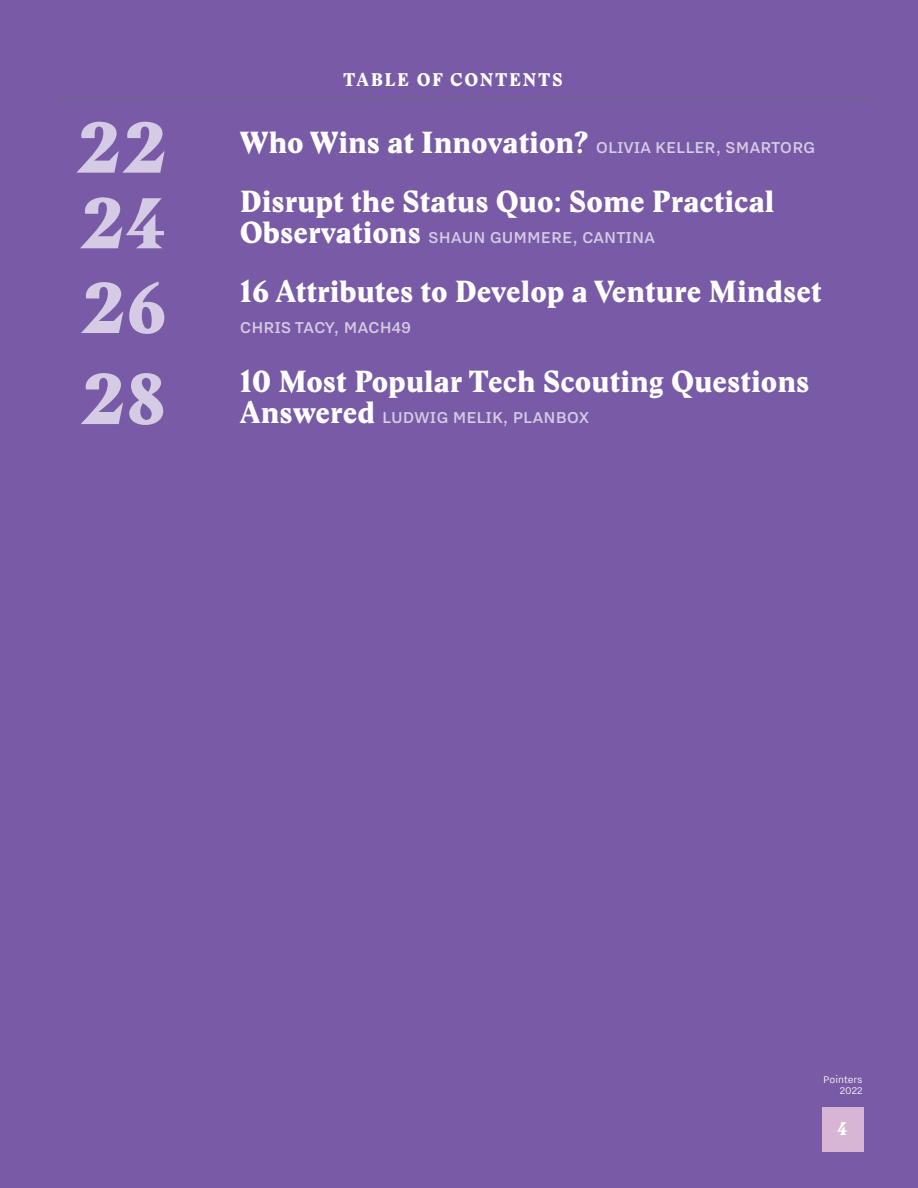
<style>
.page{position:relative;width:918px;height:1188px;background:#785aa6}
.page>*{position:absolute;margin:0;border:0;box-sizing:border-box;transform-origin:0 0}
.TOC_Numbers_FIN{font:70.5px "Stanley Poster";color:#d5cbe4}
.TOC_Header{font:30px "Stanley Poster";color:#fff}
.TOC_Header-2{font:500 19.5px "Nitti Grotesk";color:#d5cbe4}
.INNO-Text{font:18px "Stanley Poster";letter-spacing:.095em;color:#fff}
.t1{font:300 12px "Nitti Grotesk";color:#fff}
.s1{font-family:"Stanley Poster";font-weight:400;font-size:30px;color:#fff}
</style>
<div class="page">
<div style="left:822px;top:1108px;width:42px;height:44px;background:#d7b6d5"></div>
<hr style="left:58px;top:99px;width:810px;height:1px;background:#6c6d70">
<p class="TOC_Numbers_FIN" style="left:76px;top:100px;width:93px">22</p>
<p class="TOC_Numbers_FIN" style="left:79px;top:175px;width:88px">24</p>
<p class="TOC_Numbers_FIN" style="left:80px;top:260px;width:87px">26</p>
<p class="TOC_Numbers_FIN" style="left:80px;top:351px;width:88px">28</p>
<p class="INNO-Text" style="left:343px;top:68px;width:221px">TABLE OF CONTENTS</p>
<p class="TOC_Header-2" style="left:240px;top:137px;width:577px"><span class="s1">Who Wins at Innovation?</span> OLIVIA KELLER, SMARTORG</p>
<p class="TOC_Header" style="left:240px;top:181px;width:536px">Disrupt the Status Quo: Some Practical</p>
<p class="TOC_Header-2" style="left:240px;top:227px;width:417px"><span class="s1">Observations</span> SHAUN GUMMERE, CANTINA</p>
<p class="TOC_Header" style="left:240px;top:271px;width:583px">16 Attributes to Develop a Venture Mindset</p>
<p class="TOC_Header-2" style="left:240px;top:317px;width:173px">CHRIS TACY, MACH49</p>
<p class="TOC_Header" style="left:240px;top:361px;width:571px">10 Most Popular Tech Scouting Questions</p>
<p class="TOC_Header-2" style="left:240px;top:407px;width:351px"><span class="s1">Answered</span> LUDWIG MELIK, PLANBOX</p>
<p class="t1" style="left:823px;top:1073px;width:41px">Pointers</p>
<p class="t1" style="left:840px;top:1084px;width:24px">2022</p>
<p class="INNO-Text" style="left:837px;top:1116px;width:12px">4</p>
</div>
